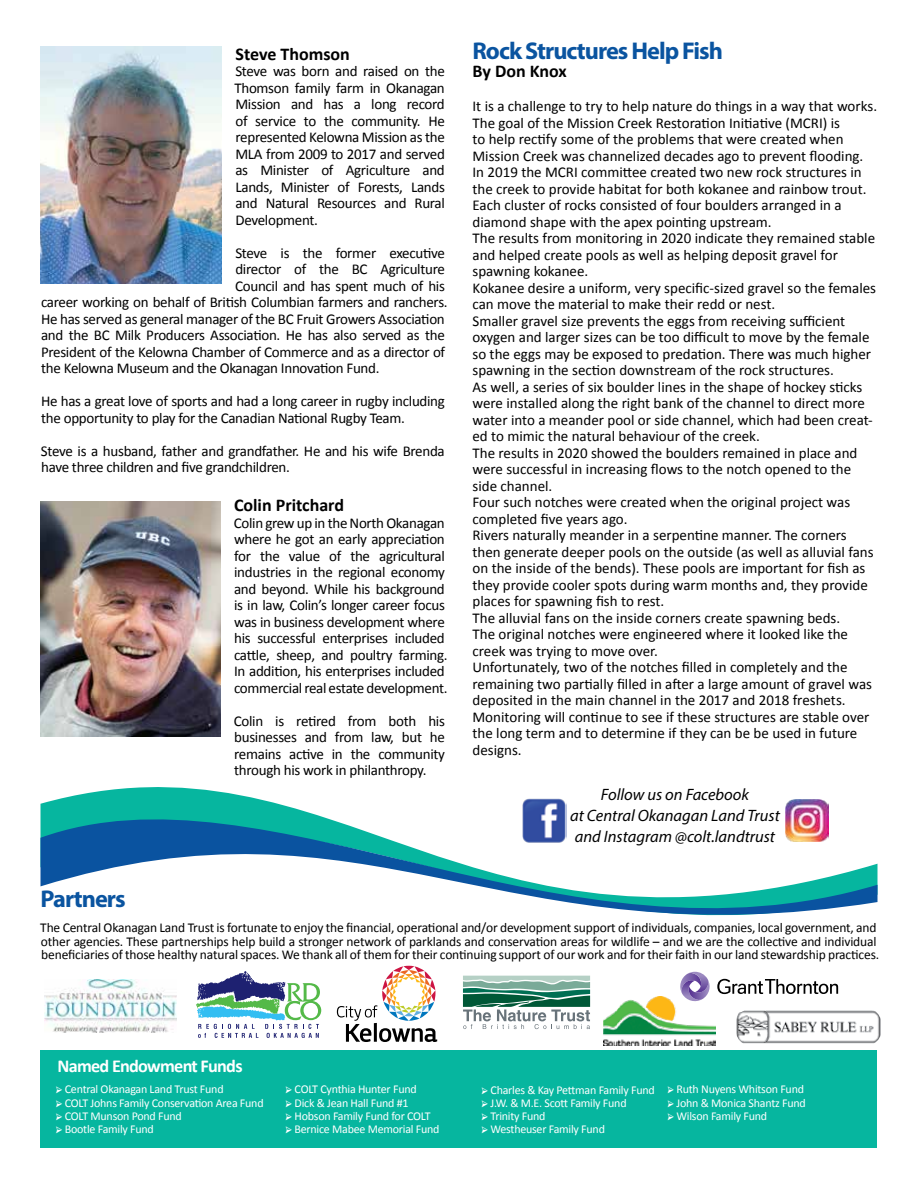
<style>
.page{position:relative;width:918px;height:1188px;background:#fff}
.page>*{position:absolute;margin:0;border:0;box-sizing:border-box;transform-origin:0 0}
.t1{font:700 24.3px "Myriad Pro";letter-spacing:-.04em;color:#0a54a0}
.t2{font:700 18.15px "Calibri";letter-spacing:-.04em;color:#fff}
.t3{font:700 18px "Calibri";color:#000}
.t4{font:italic 16.5px/21px "Myriad Pro";color:#000;text-align:center}
.t5{font:15px/16.5px "Calibri";color:#000;text-align:justify}
.t6{font:15px/16.5px "Calibri";letter-spacing:-.02em;color:#000}
.t7{font:13.5px/13.5px "Calibri";letter-spacing:-.01em;color:#000}
.t8{font:12px "Calibri";letter-spacing:-.02em;color:#fff}
.s1{font-family:"Minion Pro"}
</style>
<div class="page">
<svg style="left:196px;top:988px;width:125px;height:50px"></svg>
<svg style="left:337px;top:988px;width:100px;height:54px"></svg>
<img style="left:44px;top:988px;width:132px;height:45px">
<svg style="left:680px;top:988px;width:158px;height:9px"></svg>
<svg style="left:463px;top:988px;width:127px;height:41px"></svg>
<img style="left:736px;top:1010px;width:145px;height:33px">
<svg style="left:40px;top:720px;width:799px;height:268px"></svg>
<svg style="left:40px;top:756px;width:838px;height:222px"></svg>
<div style="left:40px;top:1050px;width:838px;height:98px;background:#06b69f"></div>
<img style="left:603px;top:997px;width:113px;height:49px">
<img style="left:40px;top:47px;width:181px;height:237px">
<img style="left:40px;top:501px;width:180px;height:235px">
<img style="left:521px;top:798px;width:46px;height:45px">
<img style="left:786px;top:799px;width:42px;height:43px">
<p class="t3" style="left:236px;top:41px;width:116px">Steve Thomson</p>
<p class="t5" style="left:234px;top:63px;width:212px">Steve was born and raised on the Thomson family farm in Okanagan Mission and has a long record of service to the community. He represented Kelowna Mission as the MLA from 2009 to 2017 and served as Minister of Agriculture and Lands, Minister of Forests, Lands and Natural Resources and Rural Development.</p>
<p class="t6" style="left:235px;top:244px;width:211px">Steve is the former executive</p>
<p class="t6" style="left:235px;top:261px;width:211px">director of the BC Agriculture</p>
<p class="t6" style="left:235px;top:277px;width:211px">Council and has spent much of his</p>
<p class="t6" style="left:41px;top:294px;width:408px">career working on behalf of British Columbian farmers and ranchers.</p>
<p class="t6" style="left:41px;top:310px;width:405px">He has served as general manager of the BC Fruit Growers Association</p>
<p class="t6" style="left:41px;top:327px;width:405px">and the BC Milk Producers Association. He has also served as the</p>
<p class="t6" style="left:41px;top:343px;width:406px">President of the Kelowna Chamber of Commerce and as a director of</p>
<p class="t6" style="left:41px;top:360px;width:340px">the Kelowna Museum and the Okanagan Innovation Fund.</p>
<p class="t6" style="left:41px;top:393px;width:405px">He has a great love of sports and had a long career in rugby including the opportunity to play for the Canadian National Rugby Team.</p>
<p class="t6" style="left:41px;top:442px;width:405px">Steve is a husband, father and grandfather. He and his wife Brenda have three children and five grandchildren.</p>
<p class="t3" style="left:234px;top:493px;width:112px">Colin Pritchard</p>
<p class="t6" style="left:234px;top:514px;width:215px">Colin grew up in the North Okanagan where he got an early appreciation for the value of the agricultural industries in the regional economy and beyond. While his background is in law, Colin’s longer career focus was in business development where his successful enterprises included cattle, sheep, and poultry farming.<br>In addition, his enterprises included commercial real estate development.</p>
<p class="t5" style="left:234px;top:712px;width:213px">Colin is retired from both his businesses and from law, but he remains active in the community through his work in philanthropy.</p>
<h1 class="t1" style="left:40px;top:883px;width:87px">Partners</h1>
<h1 class="t1" style="left:472px;top:35px;width:252px">Rock Structures Help Fish</h1>
<p class="t3" style="left:472px;top:58px;width:96px">By Don Knox</p>
<p class="t5" style="left:472px;top:98px;width:406px;text-align:left">It is a challenge to try to help nature do things in a way that works.<br>The goal of the Mission Creek Restoration Initiative (MCRI) is<br>to help rectify some of the problems that were created when Mission Creek was channelized decades ago to prevent flooding.<br>In 2019 the MCRI committee created two new rock structures in the creek to provide habitat for both kokanee and rainbow trout.<br>Each cluster of rocks consisted of four boulders arranged in a diamond shape with the apex pointing upstream.<br>The results from monitoring in 2020 indicate they remained stable and helped create pools as well as helping deposit gravel for spawning kokanee.<br>Kokanee desire a uniform, very specific-sized gravel so the females can move the material to make their redd or nest.<br>Smaller gravel size prevents the eggs from receiving sufficient oxygen and larger sizes can be too difficult to move by the female so the eggs may be exposed to predation. There was much higher spawning in the section downstream of the rock structures.<br>As well, a series of six boulder lines in the shape of hockey sticks were installed along the right bank of the channel to direct more water into a meander pool or side channel, which had been creat&shy;ed to mimic the natural behaviour of the creek.<br>The results in 2020 showed the boulders remained in place and were successful in increasing flows to the notch opened to the side channel.<br>Four such notches were created when the original project was completed five years ago.<br>Rivers naturally meander in a serpentine manner. The corners then generate deeper pools on the outside (as well as alluvial fans on the inside of the bends). These pools are important for fish as they provide cooler spots during warm months and, they provide places for spawning fish to rest.<br>The alluvial fans on the inside corners create spawning beds.<br>The original notches were engineered where it looked like the creek was trying to move over.<br>Unfortunately, two of the notches filled in completely and the remaining two partially filled in after a large amount of gravel was deposited in the main channel in the 2017 and 2018 freshets.<br>Monitoring will continue to see if these structures are stable over the long term and to determine if they can be be used in future designs.</p>
<p class="t4" style="left:570px;top:784px;width:211px">Follow us on Facebook<br>at Central Okanagan Land Trust and Instagram @colt.landtrust</p>
<p class="t7" style="left:40px;top:921px;width:841px">The Central Okanagan Land Trust is fortunate to enjoy the financial, operational and/or development support of individuals, companies, local government, and other agencies. These partnerships help build a stronger network of parklands and conservation areas for wildlife – and we are the collective and individual beneficiaries of those healthy natural spaces. We thank all of them for their continuing support of our work and for their faith in our land stewardship practices.</p>
<p class="t2" style="left:57px;top:1053px;width:187px">Named Endowment Funds</p>
<p class="t8" style="left:56px;top:1081px;width:169px"><span class="s1">➢</span> Central Okanagan Land Trust Fund</p>
<p class="t8" style="left:56px;top:1094px;width:209px"><span class="s1">➢</span> COLT Johns Family Conservation Area Fund</p>
<p class="t8" style="left:56px;top:1107px;width:128px"><span class="s1">➢</span> COLT Munson Pond Fund</p>
<p class="t8" style="left:56px;top:1121px;width:100px"><span class="s1">➢</span> Bootle Family Fund</p>
<p class="t8" style="left:286px;top:1081px;width:133px"><span class="s1">➢</span> COLT Cynthia Hunter Fund</p>
<p class="t8" style="left:286px;top:1094px;width:124px"><span class="s1">➢</span> Dick &amp; Jean Hall Fund #1</p>
<p class="t8" style="left:286px;top:1107px;width:147px"><span class="s1">➢</span> Hobson Family Fund for COLT</p>
<p class="t8" style="left:286px;top:1121px;width:155px"><span class="s1">➢</span> Bernice Mabee Memorial Fund</p>
<p class="t8" style="left:482px;top:1081px;width:175px"><span class="s1">➢</span> Charles &amp; Kay Pettman Family Fund</p>
<p class="t8" style="left:482px;top:1094px;width:147px"><span class="s1">➢</span> J.W. &amp; M.E. Scott Family Fund</p>
<p class="t8" style="left:482px;top:1108px;width:66px"><span class="s1">➢</span> Trinity Fund</p>
<p class="t8" style="left:482px;top:1121px;width:125px"><span class="s1">➢</span> Westheuser Family Fund</p>
<p class="t8" style="left:668px;top:1081px;width:138px"><span class="s1">➢</span> Ruth Nuyens Whitson Fund</p>
<p class="t8" style="left:668px;top:1094px;width:140px"><span class="s1">➢</span> John &amp; Monica Shantz Fund</p>
<p class="t8" style="left:668px;top:1107px;width:101px"><span class="s1">➢</span> Wilson Family Fund</p>
</div>
